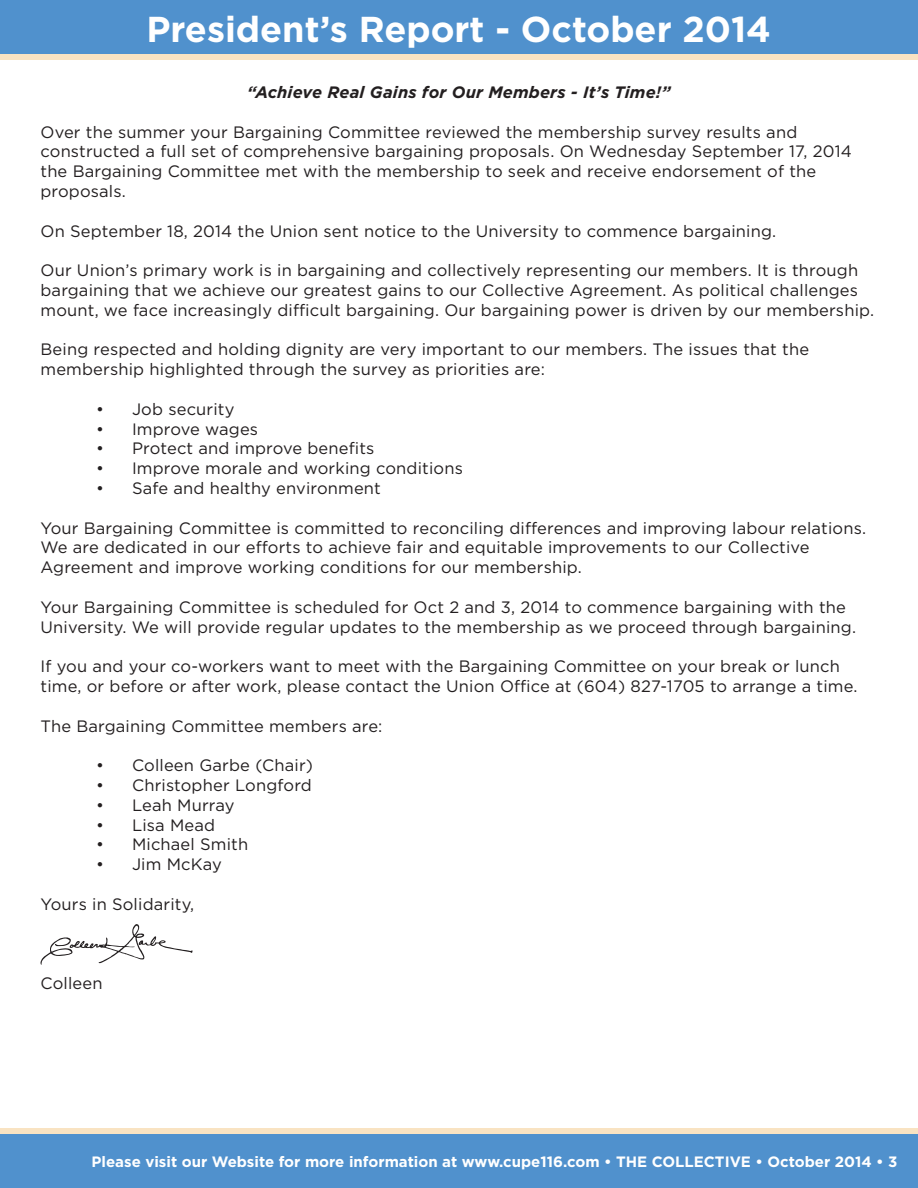
<style>
.page{position:relative;width:918px;height:1188px;background:#fff}
.page>*{position:absolute;margin:0;border:0;box-sizing:border-box;transform-origin:0 0}
.t1{font:700 36px "Gotham";color:#fff}
.t2{font:16.5px/19.8px "Gotham";letter-spacing:.01em;color:#231f20}
.t3{font:italic 700 16.5px "Gotham";letter-spacing:.01em;color:#231f20}
.t4{font:700 15px "Gotham";color:#fff}
</style>
<div class="page">
<div style="left:0;top:0;width:918px;height:54px;background:#5091cd"></div>
<div style="left:0;top:54px;width:918px;height:5px;background:#f9e3c2"></div>
<div style="left:0;top:1134px;width:918px;height:54px;background:#5091cd"></div>
<div style="left:0;top:1129px;width:918px;height:5px;background:#f9e3c2"></div>
<svg style="left:41px;top:924px;width:152px;height:41px"></svg>
<h1 class="t1" style="left:146px;top:6px;width:626px">President’s Report - October 2014</h1>
<p class="t3" style="left:247px;top:81px;width:425px">“Achieve Real Gains for Our Members - It’s Time!”</p>
<p class="t2" style="left:41px;top:121px;width:813px">Over the summer your Bargaining Committee reviewed the membership survey results and constructed a full set of comprehensive bargaining proposals. On Wednesday September 17, 2014 the Bargaining Committee met with the membership to seek and receive endorsement of the proposals.</p>
<p class="t2" style="left:41px;top:220px;width:737px">On September 18, 2014 the Union sent notice to the University to commence bargaining.</p>
<p class="t2" style="left:41px;top:260px;width:835px">Our Union’s primary work is in bargaining and collectively representing our members. It is through bargaining that we achieve our greatest gains to our Collective Agreement. As political challenges mount, we face increasingly difficult bargaining. Our bargaining power is driven by our membership.</p>
<p class="t2" style="left:41px;top:339px;width:770px">Being respected and holding dignity are very important to our members. The issues that the membership highlighted through the survey as priorities are:</p>
<p class="t2" style="left:96px;top:399px;width:140px">• Job security</p>
<p class="t2" style="left:96px;top:418px;width:164px">• Improve wages</p>
<p class="t2" style="left:96px;top:438px;width:280px">• Protect and improve benefits</p>
<p class="t2" style="left:96px;top:458px;width:368px">• Improve morale and working conditions</p>
<p class="t2" style="left:96px;top:478px;width:286px">• Safe and healthy environment</p>
<p class="t2" style="left:41px;top:517px;width:827px">Your Bargaining Committee is committed to reconciling differences and improving labour relations.<br>We are dedicated in our efforts to achieve fair and equitable improvements to our Collective<br>Agreement and improve working conditions for our membership.</p>
<p class="t2" style="left:41px;top:597px;width:817px">Your Bargaining Committee is scheduled for Oct 2 and 3, 2014 to commence bargaining with the<br>University. We will provide regular updates to the membership as we proceed through bargaining.</p>
<p class="t2" style="left:41px;top:656px;width:819px">If you and your co-workers want to meet with the Bargaining Committee on your break or lunch time, or before or after work, please contact the Union Office at (604) 827-1705 to arrange a time.</p>
<p class="t2" style="left:41px;top:715px;width:344px">The Bargaining Committee members are:</p>
<p class="t2" style="left:96px;top:755px;width:219px">• Colleen Garbe (Chair)</p>
<p class="t2" style="left:96px;top:775px;width:217px">• Christopher Longford</p>
<p class="t2" style="left:96px;top:795px;width:140px">• Leah Murray</p>
<p class="t2" style="left:96px;top:814px;width:121px">• Lisa Mead</p>
<p class="t2" style="left:96px;top:834px;width:154px">• Michael Smith</p>
<p class="t2" style="left:96px;top:854px;width:127px">• Jim McKay</p>
<p class="t2" style="left:41px;top:894px;width:155px">Yours in Solidarity,</p>
<p class="t2" style="left:41px;top:973px;width:64px">Colleen</p>
<p class="t4" style="left:92px;top:1152px;width:808px">Please visit our Website for more information at www.cupe116.com • THE COLLECTIVE • October 2014 • 3</p>
</div>
